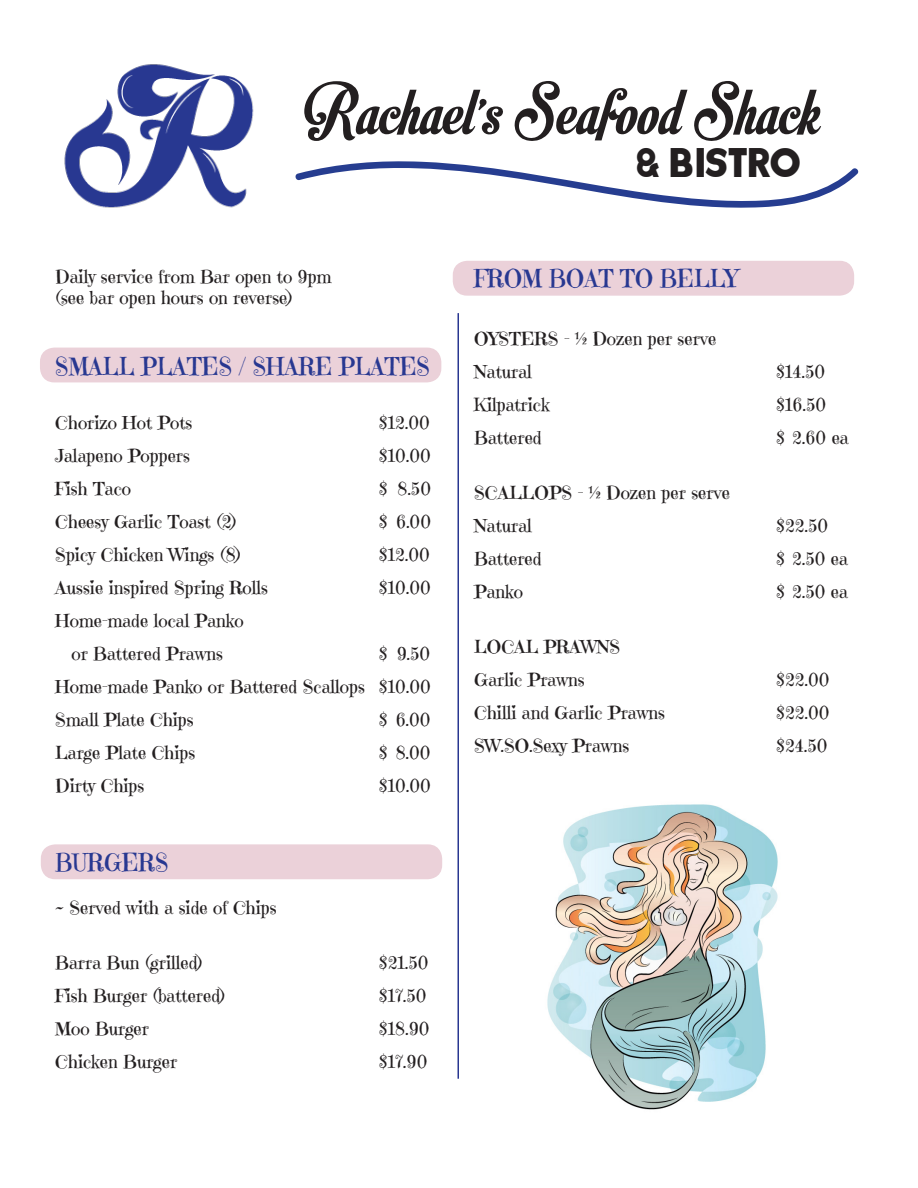
<style>
.page{position:relative;width:918px;height:1188px;background:#fff}
.page>*{position:absolute;margin:0;border:0;box-sizing:border-box;transform-origin:0 0}
.t1{font:73.5px "Motion Picture Personal Use";color:#231f20}
.t2{font:40.5px "DISCIPLINAPERSONALUSE";color:#231f20}
.t3{font:24.75px "Emilys Candy";color:#283891;scale:.91 1}
.t4{font:18px "Emilys Candy";color:#231f20}
</style>
<div class="page">
<div style="left:41px;top:844px;width:401px;height:35px;background:#ebd1d9;border-radius:14px"></div>
<div style="left:453px;top:261px;width:401px;height:35px;background:#ebd1d9;border-radius:14px"></div>
<div style="left:40px;top:348px;width:401px;height:34px;background:#ebd1d9;border-radius:14px"></div>
<img style="left:547px;top:804px;width:231px;height:306px">
<svg style="left:295px;top:161px;width:564px;height:47px"></svg>
<img style="left:64px;top:64px;width:190px;height:144px">
<hr style="left:458px;top:313px;width:1px;height:766px;background:#293691">
<p class="t1" style="left:304px;top:69px;width:517px">Rachael’s Seafood Shack</p>
<p class="t2" style="left:637px;top:136px;width:166px">&amp; BISTRO</p>
<p class="t4" style="left:55px;top:265px;width:278px">Daily service from Bar open to 9pm</p>
<p class="t4" style="left:55px;top:287px;width:239px">(see bar open hours on reverse)</p>
<p class="t3" style="left:55px;top:351px;width:413px">SMALL PLATES / SHARE PLATES</p>
<p class="t4" style="left:55px;top:412px;width:139px">Chorizo Hot Pots</p>
<p class="t4" style="left:379px;top:412px;width:52px">$12.00</p>
<p class="t4" style="left:55px;top:445px;width:136px">Jalapeno Poppers</p>
<p class="t4" style="left:379px;top:445px;width:53px">$10.00</p>
<p class="t4" style="left:55px;top:478px;width:77px">Fish Taco</p>
<p class="t4" style="left:379px;top:478px;width:53px">$ 8.50</p>
<p class="t4" style="left:55px;top:511px;width:183px">Cheesy Garlic Toast (2)</p>
<p class="t4" style="left:379px;top:511px;width:53px">$ 6.00</p>
<p class="t4" style="left:55px;top:544px;width:187px">Spicy Chicken Wings (8)</p>
<p class="t4" style="left:379px;top:544px;width:52px">$12.00</p>
<p class="t4" style="left:55px;top:577px;width:214px">Aussie inspired Spring Rolls</p>
<p class="t4" style="left:379px;top:577px;width:53px">$10.00</p>
<p class="t4" style="left:55px;top:610px;width:190px">Home-made local Panko</p>
<p class="t4" style="left:71px;top:643px;width:153px">or Battered Prawns</p>
<p class="t4" style="left:379px;top:643px;width:53px">$ 9.50</p>
<p class="t4" style="left:55px;top:676px;width:377px">Home-made Panko or Battered Scallops $10.00</p>
<p class="t4" style="left:55px;top:709px;width:140px">Small Plate Chips</p>
<p class="t4" style="left:379px;top:709px;width:53px">$ 6.00</p>
<p class="t4" style="left:55px;top:742px;width:142px">Large Plate Chips</p>
<p class="t4" style="left:379px;top:742px;width:53px">$ 8.00</p>
<p class="t4" style="left:55px;top:775px;width:91px">Dirty Chips</p>
<p class="t4" style="left:379px;top:775px;width:53px">$10.00</p>
<p class="t3" style="left:55px;top:847px;width:126px">BURGERS</p>
<p class="t4" style="left:55px;top:896px;width:223px">~ Served with a side of Chips</p>
<p class="t4" style="left:55px;top:951px;width:149px">Barra Bun (grilled)</p>
<p class="t4" style="left:379px;top:951px;width:51px">$21.50</p>
<p class="t4" style="left:55px;top:984px;width:172px">Fish Burger (battered)</p>
<p class="t4" style="left:379px;top:984px;width:49px">$17.50</p>
<p class="t4" style="left:55px;top:1017px;width:95px">Moo Burger</p>
<p class="t4" style="left:379px;top:1017px;width:52px">$18.90</p>
<p class="t4" style="left:55px;top:1050px;width:124px">Chicken Burger</p>
<p class="t4" style="left:379px;top:1050px;width:50px">$17.90</p>
<p class="t3" style="left:474px;top:263px;width:291px">FROM BOAT TO BELLY</p>
<p class="t4" style="left:474px;top:328px;width:244px">OYSTERS – ½ Dozen per serve</p>
<p class="t4" style="left:474px;top:361px;width:59px">Natural</p>
<p class="t4" style="left:777px;top:361px;width:50px">$14.50</p>
<p class="t4" style="left:474px;top:394px;width:77px">Kilpatrick</p>
<p class="t4" style="left:777px;top:394px;width:51px">$16.50</p>
<p class="t4" style="left:474px;top:427px;width:69px">Battered</p>
<p class="t4" style="left:777px;top:427px;width:74px">$ 2.60 ea</p>
<p class="t4" style="left:474px;top:481px;width:257px">SCALLOPS – ½ Dozen per serve</p>
<p class="t4" style="left:474px;top:514px;width:59px">Natural</p>
<p class="t4" style="left:777px;top:514px;width:53px">$22.50</p>
<p class="t4" style="left:474px;top:547px;width:69px">Battered</p>
<p class="t4" style="left:777px;top:547px;width:73px">$ 2.50 ea</p>
<p class="t4" style="left:474px;top:580px;width:50px">Panko</p>
<p class="t4" style="left:777px;top:580px;width:73px">$ 2.50 ea</p>
<p class="t4" style="left:474px;top:635px;width:148px">LOCAL PRAWNS</p>
<p class="t4" style="left:474px;top:668px;width:112px">Garlic Prawns</p>
<p class="t4" style="left:777px;top:668px;width:55px">$22.00</p>
<p class="t4" style="left:474px;top:701px;width:192px">Chilli and Garlic Prawns</p>
<p class="t4" style="left:777px;top:701px;width:55px">$22.00</p>
<p class="t4" style="left:474px;top:734px;width:157px">SW.SO.Sexy Prawns</p>
<p class="t4" style="left:777px;top:734px;width:52px">$24.50</p>
</div>
